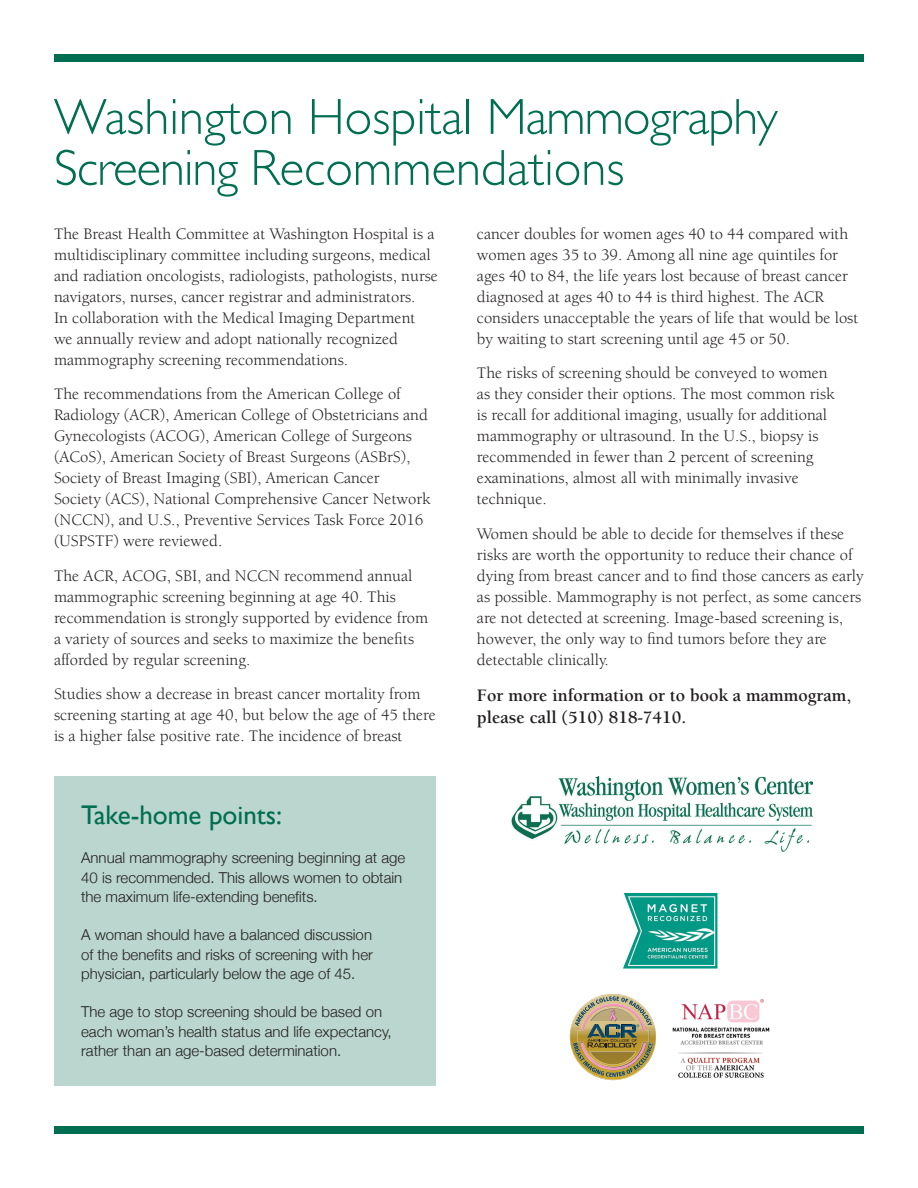
<style>
.page{position:relative;width:918px;height:1188px;background:#fff}
.page>*{position:absolute;margin:0;border:0;box-sizing:border-box;transform-origin:0 0}
.t1{font:300 51px/51px "Gill Sans";color:#006e51}
.t2{font:27px "Gill Sans";color:#006e51}
.t3{font:700 18px/22.5px "Berkeley";color:#231f20}
.t4{font:16.5px/21px "Berkeley";color:#231f20}
.Callout{font:300 15px/19.6px "Helvetica Neue";color:#231f20}
</style>
<div class="page">
<div style="left:54px;top:776px;width:381px;height:309px;background:#bad6ce"></div>
<img style="left:512px;top:776px;width:300px;height:76px">
<div style="left:54px;top:54px;width:810px;height:7px;background:#006e51"></div>
<div style="left:54px;top:1127px;width:810px;height:7px;background:#006e51"></div>
<img style="left:623px;top:893px;width:94px;height:76px">
<img style="left:570px;top:994px;width:86px;height:86px">
<img style="left:672px;top:999px;width:98px;height:79px">
<p class="t1" style="left:54px;top:89px;width:725px">Washington Hospital Mammography<br>Screening Recommendations</p>
<p class="t4" style="left:54px;top:223px;width:385px">The Breast Health Committee at Washington Hospital is a multidisciplinary committee including surgeons, medical and radiation oncologists, radiologists, pathologists, nurse navigators, nurses, cancer registrar and administrators.<br>In collaboration with the Medical Imaging Department we annually review and adopt nationally recognized mammography screening recommendations.</p>
<p class="t4" style="left:54px;top:384px;width:378px">The recommendations from the American College of Radiology (ACR), American College of Obstetricians and Gynecologists (ACOG), American College of Surgeons (ACoS), American Society of Breast Surgeons (ASBrS), Society of Breast Imaging (SBI), American Cancer Society (ACS), National Comprehensive Cancer Network (NCCN), and U.S., Preventive Services Task Force 2016 (USPSTF) were reviewed.</p>
<p class="t4" style="left:54px;top:565px;width:376px">The ACR, ACOG, SBI, and NCCN recommend annual mammographic screening beginning at age 40. This recommendation is strongly supported by evidence from a variety of sources and seeks to maximize the benefits afforded by regular screening.</p>
<p class="t4" style="left:54px;top:684px;width:383px">Studies show a decrease in breast cancer mortality from screening starting at age 40, but below the age of 45 there is a higher false positive rate. The incidence of breast</p>
<p class="t2" style="left:81px;top:799px;width:203px">Take-home points:</p>
<p class="Callout" style="left:81px;top:847px;width:326px">Annual mammography screening beginning at age<br>40 is recommended. This allows women to obtain the maximum life-extending benefits.</p>
<p class="Callout" style="left:81px;top:924px;width:293px;text-align:justify">A woman should have a balanced discussion of the benefits and risks of screening with her physician, particularly below the age of 45.</p>
<p class="Callout" style="left:81px;top:1001px;width:312px">The age to stop screening should be based on each woman’s health status and life expectancy, rather than an age-based determination.</p>
<p class="t4" style="left:477px;top:223px;width:383px">cancer doubles for women ages 40 to 44 compared with women ages 35 to 39. Among all nine age quintiles for ages 40 to 84, the life years lost because of breast cancer diagnosed at ages 40 to 44 is third highest. The ACR considers unacceptable the years of life that would be lost by waiting to start screening until age 45 or 50.</p>
<p class="t4" style="left:477px;top:363px;width:359px">The risks of screening should be conveyed to women as they consider their options. The most common risk is recall for additional imaging, usually for additional mammography or ultrasound. In the U.S., biopsy is recommended in fewer than 2 percent of screening examinations, almost all with minimally invasive technique.</p>
<p class="t4" style="left:477px;top:523px;width:388px">Women should be able to decide for themselves if these risks are worth the opportunity to reduce their chance of dying from breast cancer and to find those cancers as early as possible. Mammography is not perfect, as some cancers are not detected at screening. Image-based screening is, however, the only way to find tumors before they are detectable clinically.</p>
<p class="t3" style="left:477px;top:684px;width:376px">For more information or to book a mammogram, please call (510) 818-7410.</p>
</div>
